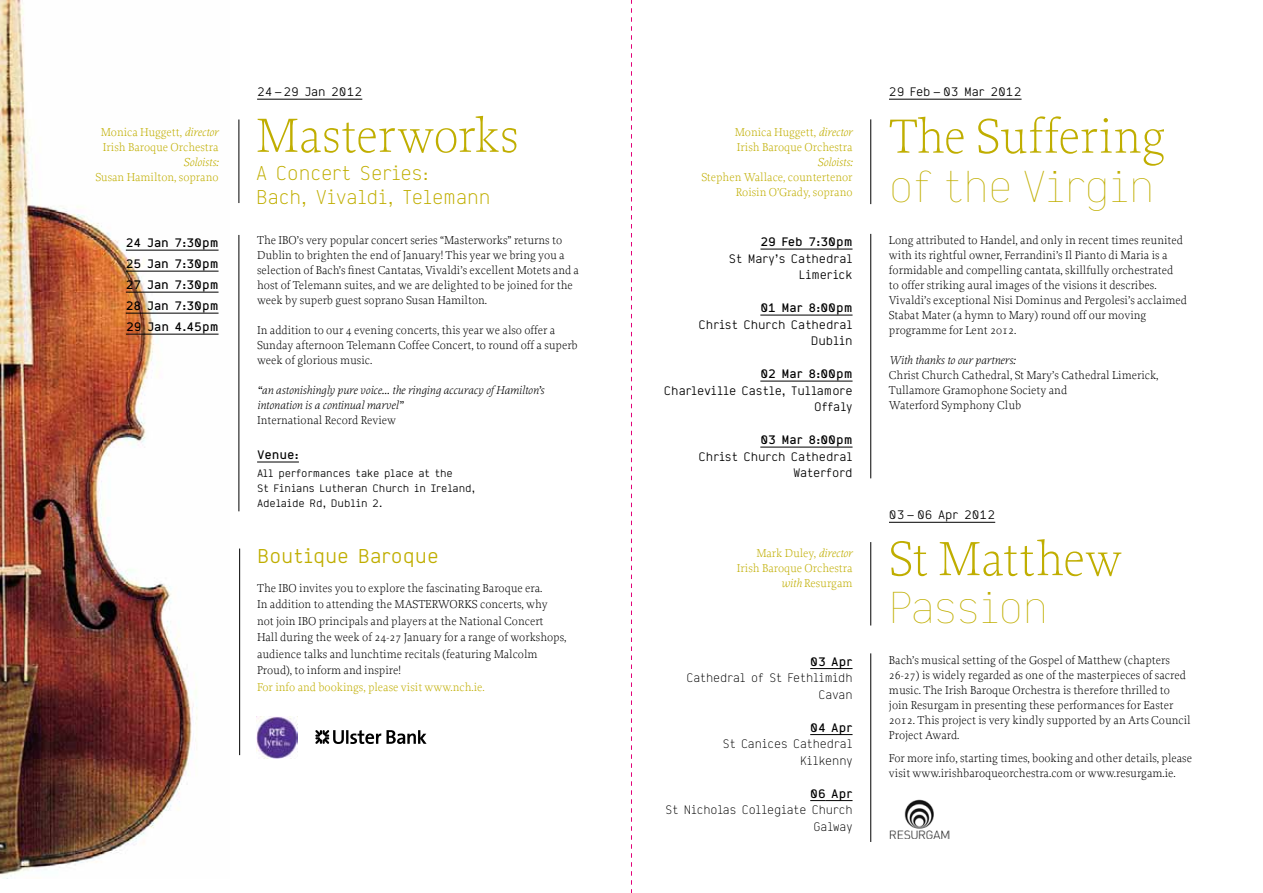
<style>
.page{position:relative;width:1263px;height:893px;background:#fff}
.page>*{position:absolute;margin:0;border:0;box-sizing:border-box;transform-origin:0 0}
.t1{font:200 50.55px "Proforma";letter-spacing:-.005em;color:#c0ae00}
.t2{font:100 43.5px "Deck";letter-spacing:-.01em;color:#c0ae00}
.t3{font:300 19.5px/24px "Deck";color:#c0ae00}
.t4{font:19.5px "Deck";color:#c0ae00}
.t5{font:300 12px/15px "Proforma";color:#000}
.t6{font:300 12px/15px "Proforma";color:#c0ae00}
.t7{font:12px/16.5px "Deck";color:#000;text-align:right}
.t8{font:700 12px/21px "Deck";color:#000;text-align:justify}
.t9{font:italic 300 12px/15px "Proforma";color:#000}
.t10{font:300 12px/16.5px "Deck";color:#000;text-align:right}
.t11{font:italic 300 12px "Proforma";color:#c0ae00}
.t12{font:10.5px/15px "Deck";color:#000}
.s1{font-style:italic}
</style>
<div class="page">
<svg style="left:631px;top:0;width:1px;height:893px"></svg>
<img style="left:0;top:0;width:219px;height:875px">
<hr style="left:889px;top:99px;width:132px;height:1px;background:#000">
<hr style="left:870px;top:119px;width:1px;height:85px;background:#000">
<hr style="left:870px;top:234px;width:1px;height:244px;background:#000">
<hr style="left:760px;top:249px;width:92px;height:1px;background:#000">
<hr style="left:760px;top:315px;width:92px;height:1px;background:#000">
<hr style="left:760px;top:381px;width:92px;height:1px;background:#000">
<hr style="left:760px;top:447px;width:92px;height:1px;background:#000">
<hr style="left:889px;top:522px;width:106px;height:1px;background:#000">
<hr style="left:870px;top:542px;width:1px;height:83px;background:#000">
<hr style="left:870px;top:653px;width:1px;height:189px;background:#000">
<hr style="left:810px;top:668px;width:42px;height:1px;background:#000">
<hr style="left:810px;top:734px;width:42px;height:1px;background:#000">
<svg style="left:810px;top:800px;width:42px;height:1px"></svg>
<img style="left:889px;top:799px;width:60px;height:40px">
<hr style="left:257px;top:99px;width:105px;height:1px;background:#000">
<hr style="left:238px;top:119px;width:1px;height:84px;background:#000">
<hr style="left:239px;top:549px;width:1px;height:206px;background:#000">
<hr style="left:238px;top:235px;width:1px;height:276px;background:#000">
<hr style="left:126px;top:250px;width:93px;height:1px;background:#000">
<hr style="left:126px;top:271px;width:93px;height:1px;background:#000">
<hr style="left:126px;top:292px;width:93px;height:1px;background:#000">
<hr style="left:126px;top:313px;width:93px;height:1px;background:#000">
<hr style="left:126px;top:334px;width:93px;height:1px;background:#000">
<hr style="left:257px;top:462px;width:42px;height:1px;background:#000">
<svg style="left:315px;top:730px;width:112px;height:14px"></svg>
<img style="left:256px;top:717px;width:41px;height:41px">
<p class="t6" style="left:101px;top:124px;width:119px">Monica Huggett, <span class="s1">director<br></span>Irish Baroque Orchestra</p>
<p class="t11" style="left:183px;top:154px;width:37px">Soloists:</p>
<p class="t6" style="left:95px;top:169px;width:125px">Susan Hamilton, soprano</p>
<p class="t8" style="left:126px;top:232px;width:94px">24 Jan 7:30pm 25 Jan 7:30pm 27 Jan 7:30pm 28 Jan 7:30pm 29 Jan 4.45pm</p>
<p class="t7" style="left:257px;top:83px;width:107px">24–29 Jan 2012</p>
<h1 class="t1" style="left:256px;top:105px;width:264px">Masterworks</h1>
<h3 class="t3" style="left:256px;top:161px;width:236px">A Concert Series:<br>Bach, Vivaldi, Telemann</h3>
<p class="t5" style="left:257px;top:232px;width:323px">The IBO’s very popular concert series “Masterworks” returns to Dublin to brighten the end of January! This year we bring you a selection of Bach’s finest Cantatas, Vivaldi’s excellent Motets and a host of Telemann suites, and we are delighted to be joined for the week by superb guest soprano Susan Hamilton.</p>
<p class="t5" style="left:257px;top:322px;width:322px">In addition to our 4 evening concerts, this year we also offer a<br>Sunday afternoon Telemann Coffee Concert, to round off a superb week of glorious music.</p>
<p class="t9" style="left:257px;top:382px;width:289px">“an astonishingly pure voice… the ringing accuracy of Hamilton’s intonation is a continual marvel”</p>
<p class="t5" style="left:257px;top:412px;width:140px">International Record Review</p>
<p class="t8" style="left:257px;top:444px;width:43px">Venue:</p>
<p class="t12" style="left:257px;top:465px;width:220px">All performances take place at the<br>St Finians Lutheran Church in Ireland,<br>Adelaide Rd, Dublin 2.</p>
<h3 class="t4" style="left:257px;top:543px;width:183px">Boutique Baroque</h3>
<p class="t5" style="left:257px;top:579px;width:311px;line-height:16.5px">The IBO invites you to explore the fascinating Baroque era.<br>In addition to attending the MASTERWORKS concerts, why not join IBO principals and players at the National Concert Hall during the week of 24-27 January for a range of workshops, audience talks and lunchtime recitals (featuring Malcolm Proud), to inform and inspire!</p>
<p class="t6" style="left:257px;top:679px;width:229px">For info and bookings, please visit www.nch.ie.</p>
<p class="t6" style="left:735px;top:124px;width:119px">Monica Huggett, <span class="s1">director<br></span>Irish Baroque Orchestra</p>
<p class="t11" style="left:817px;top:154px;width:37px">Soloists:</p>
<p class="t6" style="left:701px;top:169px;width:153px;text-align:right">Stephen Wallace, countertenor<br>Roisin O’Grady, soprano</p>
<p class="t8" style="left:760px;top:231px;width:94px">29 Feb 7:30pm</p>
<p class="t7" style="left:729px;top:250px;width:125px">St Mary’s Cathedral<br>Limerick</p>
<p class="t8" style="left:760px;top:297px;width:94px">01 Mar 8:00pm</p>
<p class="t7" style="left:699px;top:316px;width:155px">Christ Church Cathedral<br>Dublin</p>
<p class="t8" style="left:760px;top:363px;width:94px">02 Mar 8:00pm</p>
<p class="t7" style="left:664px;top:382px;width:190px">Charleville Castle, Tullamore<br>Offaly</p>
<p class="t8" style="left:760px;top:429px;width:94px">03 Mar 8:00pm</p>
<p class="t7" style="left:699px;top:448px;width:155px">Christ Church Cathedral<br>Waterford</p>
<p class="t6" style="left:737px;top:546px;width:117px;text-align:right">Mark Duley, <span class="s1">director<br></span>Irish Baroque Orchestra <span class="s1">with</span> Resurgam</p>
<p class="t8" style="left:810px;top:650px;width:44px">03 Apr</p>
<p class="t10" style="left:686px;top:669px;width:168px">Cathedral of St Fethlimidh<br>Cavan</p>
<p class="t8" style="left:810px;top:716px;width:44px">04 Apr</p>
<p class="t10" style="left:723px;top:735px;width:131px">St Canices Cathedral<br>Kilkenny</p>
<p class="t8" style="left:810px;top:782px;width:44px">06 Apr</p>
<p class="t10" style="left:665px;top:801px;width:188px">St Nicholas Collegiate Church<br>Galway</p>
<p class="t7" style="left:889px;top:83px;width:134px">29 Feb – 03 Mar 2012</p>
<h1 class="t1" style="left:889px;top:106px;width:278px">The Suffering</h1>
<h2 class="t2" style="left:889px;top:158px;width:267px">of the Virgin</h2>
<p class="t5" style="left:889px;top:232px;width:299px">Long attributed to Handel, and only in recent times reunited with its rightful owner, Ferrandini’s Il Pianto di Maria is a formidable and compelling cantata, skillfully orchestrated<br>to offer striking aural images of the visions it describes.<br>Vivaldi’s exceptional Nisi Dominus and Pergolesi’s acclaimed Stabat Mater (a hymn to Mary) round off our moving programme for Lent 2012.</p>
<p class="t9" style="left:889px;top:352px;width:128px">With thanks to our partners:</p>
<p class="t5" style="left:889px;top:367px;width:271px">Christ Church Cathedral, St Mary’s Cathedral Limerick,<br>Tullamore Gramophone Society and<br>Waterford Symphony Club</p>
<p class="t7" style="left:889px;top:506px;width:108px">03 – 06 Apr 2012</p>
<h1 class="t1" style="left:889px;top:528px;width:235px">St Matthew</h1>
<h2 class="t2" style="left:889px;top:579px;width:160px">Passion</h2>
<p class="t5" style="left:889px;top:653px;width:303px">Bach’s musical setting of the Gospel of Matthew (chapters 26-27) is widely regarded as one of the masterpieces of sacred music. The Irish Baroque Orchestra is therefore thrilled to join Resurgam in presenting these performances for Easter 2012. This project is very kindly supported by an Arts Council Project Award.</p>
<p class="t5" style="left:889px;top:750px;width:305px">For more info, starting times, booking and other details, please visit www.irishbaroqueorchestra.com or www.resurgam.ie.</p>
</div>
